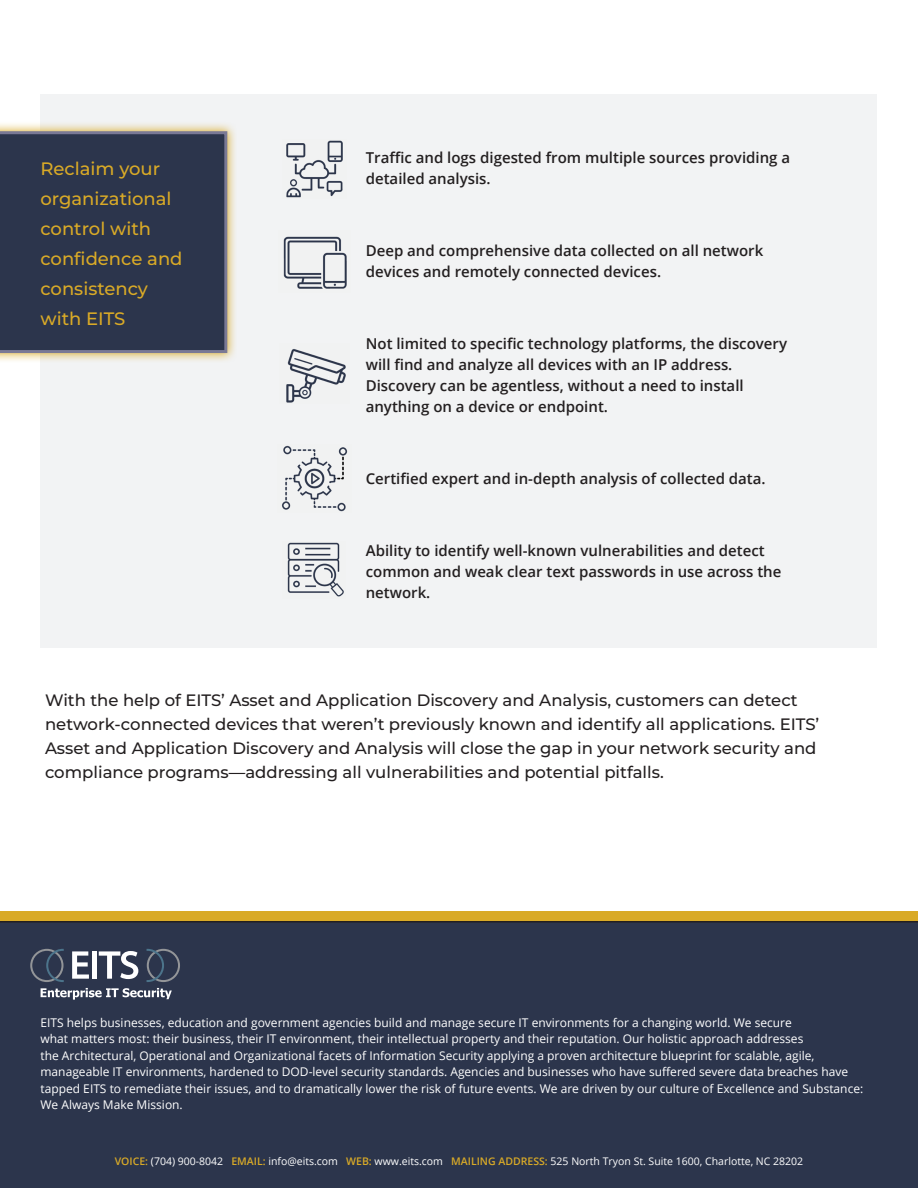
<style>
.page{position:relative;width:918px;height:1188px;background:#fff}
.page>*{position:absolute;margin:0;border:0;box-sizing:border-box;transform-origin:0 0}
.EITS_Body_Header_-_L{font:100 18px/30px "Montserrat";color:#d9aa27}
.EITS_Intro_Body{font:100 16.5px/24px "Montserrat";color:#231f20}
.EITS_Body_Text{font:600 15px/21px "Open Sans";color:#231f20}
.EITS_Boilerplate_Cop{font:12px/16.5px "Open Sans";color:#fff}
.EITS_Boilerplate_Cop-2{font:10.5px "Open Sans";color:#fff}
.s1{font-weight:600;color:#d9aa27}
</style>
<div class="page">
<div style="left:0;top:921px;width:918px;height:267px;background:#2c354c"></div>
<div style="left:0;top:911px;width:918px;height:10px;background:#d9aa27"></div>
<div style="left:40px;top:94px;width:838px;height:554px;background:#f2f3f4"></div>
<svg style="left:30px;top:949px;width:34px;height:33px"></svg>
<svg style="left:147px;top:949px;width:33px;height:33px"></svg>
<svg style="left:72px;top:951px;width:17px;height:28px"></svg>
<div style="left:92px;top:951px;width:5px;height:28px;background:#fff"></div>
<svg style="left:99px;top:951px;width:39px;height:28px"></svg>
<svg style="left:41px;top:988px;width:131px;height:11px"></svg>
<img style="left:283px;top:236px;width:64px;height:53px">
<img style="left:286px;top:140px;width:57px;height:58px">
<img style="left:282px;top:445px;width:66px;height:67px">
<img style="left:287px;top:542px;width:57px;height:55px">
<svg style="left:0;top:123px;width:235px;height:238px;background:#eadfc0"></svg>
<div style="left:0;top:131px;width:227px;height:222px;background:#2c354c"></div>
<img style="left:286px;top:349px;width:60px;height:54px">
<p class="EITS_Body_Header_-_L" style="left:40px;top:154px;width:144px">Reclaim your organizational control with confidence and consistency with EITS</p>
<p class="EITS_Body_Text" style="left:366px;top:146px;width:426px">Traffic and logs digested from multiple sources providing a detailed analysis.</p>
<p class="EITS_Body_Text" style="left:366px;top:239px;width:399px">Deep and comprehensive data collected on all network devices and remotely connected devices.</p>
<p class="EITS_Body_Text" style="left:366px;top:332px;width:423px">Not limited to specific technology platforms, the discovery will find and analyze all devices with an IP address.<br>Discovery can be agentless, without a need to install anything on a device or endpoint.</p>
<p class="EITS_Body_Text" style="left:366px;top:467px;width:401px">Certified expert and in-depth analysis of collected data.</p>
<p class="EITS_Body_Text" style="left:366px;top:539px;width:417px">Ability to identify well-known vulnerabilities and detect common and weak clear text passwords in use across the network.</p>
<p class="EITS_Intro_Body" style="left:45px;top:688px;width:776px">With the help of EITS’ Asset and Application Discovery and Analysis, customers can detect network-connected devices that weren’t previously known and identify all applications. EITS’ Asset and Application Discovery and Analysis will close the gap in your network security and compliance programs—addressing all vulnerabilities and potential pitfalls.</p>
<p class="EITS_Boilerplate_Cop" style="left:40px;top:1014px;width:824px">EITS helps businesses, education and government agencies build and manage secure IT environments for a changing world. We secure<br>what matters most: their business, their IT environment, their intellectual property and their reputation. Our holistic approach addresses<br>the Architectural, Operational and Organizational facets of Information Security applying a proven architecture blueprint for scalable, agile, manageable IT environments, hardened to DOD-level security standards. Agencies and businesses who have suffered severe data breaches have tapped EITS to remediate their issues, and to dramatically lower the risk of future events. We are driven by our culture of Excellence and Substance:<br>We Always Make Mission.</p>
<p class="EITS_Boilerplate_Cop-2" style="left:115px;top:1154px;width:690px"><span class="s1">VOICE:</span> (704) 900-8042 <span class="s1">EMAIL:</span> info@eits.com <span class="s1">WEB:</span> www.eits.com <span class="s1">MAILING ADDRESS:</span> 525 North Tryon St. Suite 1600, Charlotte, NC 28202</p>
</div>
